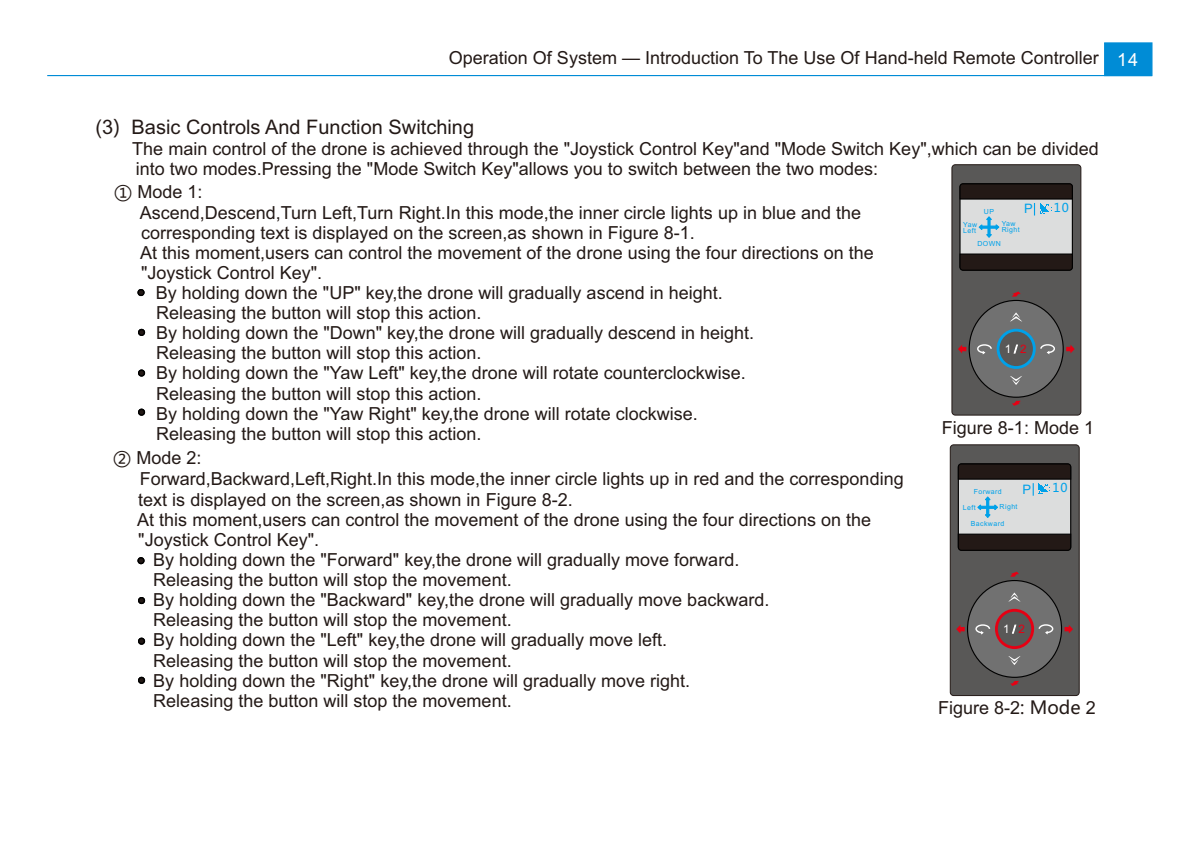
<style>
.page{position:relative;width:1197px;height:845px;background:#fff}
.page>*{position:absolute;margin:0;border:0;box-sizing:border-box;transform-origin:0 0}
.t1{font:20px "Arial";color:#231916}
.t2{font:18px/20.2px "Arial";color:#231916}
.t3{font:18px "Arial";color:#fff}
.t4{font:13px "Arial";color:#00a1e9}
.t5{font:12px "Microsoft Ya Hei";color:#00a1e9}
.t6{font:11.6px "Arial";color:#fff}
.t7{font:7px/6.2px "Arial";letter-spacing:.055em;color:#00a1e9}
.s1{font-family:"Microsoft Ya Hei"}
.s2{font-size:11px}
.s3{color:#e60013}
</style>
<div class="page">
<hr style="left:47px;top:75px;width:1104px;height:1px;background:#008cd6">
<svg style="left:1103px;top:42px;width:49px;height:35px;background:#0d91d8"></svg>
<div style="left:137px;top:557px;width:7px;height:7px;background:#231916;border:1px solid #000;border-radius:50%"></div>
<div style="left:138px;top:597px;width:7px;height:7px;background:#231916;border:1px solid #000;border-radius:50%"></div>
<svg style="left:138px;top:637px;width:7px;height:8px"></svg>
<div style="left:138px;top:677px;width:7px;height:7px;background:#231916;border:1px solid #000;border-radius:50%"></div>
<div style="left:951px;top:164px;width:129px;height:251px;background:#595857;border:1px solid #231916;border-radius:3px"></div>
<div style="left:959px;top:183px;width:113px;height:88px;background:#dcdddd;border:1px solid #000;border-radius:3px"></div>
<div style="left:968px;top:300px;width:95px;height:98px;background:#717171;border:1px solid #000;border-radius:50%"></div>
<div style="left:996px;top:329px;width:39px;height:40px;background:#595857;border:3px solid #00a1e9;border-radius:50%"></div>
<svg style="left:959px;top:253px;width:114px;height:18px;background:#231b18"></svg>
<svg style="left:958px;top:345px;width:8px;height:8px"></svg>
<svg style="left:1012px;top:291px;width:8px;height:5px"></svg>
<svg style="left:1012px;top:401px;width:8px;height:5px"></svg>
<svg style="left:977px;top:344px;width:15px;height:11px"></svg>
<svg style="left:1066px;top:345px;width:8px;height:8px"></svg>
<svg style="left:1040px;top:344px;width:15px;height:11px"></svg>
<svg style="left:1010px;top:376px;width:12px;height:9px"></svg>
<svg style="left:1010px;top:312px;width:12px;height:10px"></svg>
<svg style="left:959px;top:183px;width:114px;height:57px"></svg>
<div style="left:949px;top:444px;width:130px;height:252px;background:#595857;border:1px solid #231916;border-radius:3px"></div>
<div style="left:957px;top:463px;width:114px;height:88px;background:#dcdddd;border:1px solid #000;border-radius:3px"></div>
<div style="left:966px;top:580px;width:95px;height:98px;background:#717171;border:1px solid #000;border-radius:50%"></div>
<div style="left:994px;top:609px;width:39px;height:40px;background:#595857;border:3px solid #e60013;border-radius:50%"></div>
<svg style="left:957px;top:533px;width:114px;height:18px;background:#241c1a"></svg>
<svg style="left:956px;top:625px;width:8px;height:8px"></svg>
<svg style="left:1010px;top:571px;width:8px;height:5px"></svg>
<svg style="left:1010px;top:681px;width:8px;height:5px"></svg>
<svg style="left:975px;top:624px;width:15px;height:11px"></svg>
<svg style="left:1064px;top:625px;width:8px;height:8px"></svg>
<svg style="left:1038px;top:624px;width:15px;height:11px"></svg>
<svg style="left:1008px;top:656px;width:12px;height:9px"></svg>
<svg style="left:1008px;top:592px;width:12px;height:10px"></svg>
<svg style="left:957px;top:463px;width:114px;height:56px"></svg>
<div style="left:137px;top:289px;width:7px;height:7px;background:#231916;border:1px solid #000;border-radius:50%"></div>
<div style="left:138px;top:329px;width:7px;height:7px;background:#231916;border:1px solid #000;border-radius:50%"></div>
<div style="left:138px;top:369px;width:7px;height:7px;background:#231916;border:1px solid #000;border-radius:50%"></div>
<div style="left:138px;top:409px;width:7px;height:7px;background:#231916;border:1px solid #000;border-radius:50%"></div>
<p class="t2" style="left:449px;top:49px;width:651px">Operation Of System — Introduction To The Use Of Hand-held Remote Controller</p>
<p class="t3" style="left:1117px;top:53px;width:23px">14</p>
<p class="t1" style="left:96px;top:119px;width:380px">(3<span class="s1">)</span> Basic Controls And Function Switching</p>
<p class="t2" style="left:132px;top:140px;width:967px">The main control of the drone is achieved through the "Joystick Control Key"and "Mode Switch Key",which can be divided into two modes.Pressing the "Mode Switch Key"allows you to switch between the two modes:</p>
<p class="t2" style="left:114px;top:183px;width:90px"><span class="s1">①</span> Mode 1:</p>
<p class="t2" style="left:140px;top:204px;width:723px">Ascend,Descend,Turn Left,Turn Right.In this mode,the inner circle lights up in blue and the</p>
<p class="t2" style="left:141px;top:224px;width:555px">corresponding text is displayed on the screen,as shown in Figure 8-1.</p>
<p class="t2" style="left:140px;top:244px;width:735px">At this moment,users can control the movement of the drone using the four directions on the</p>
<p class="t2" style="left:141px;top:264px;width:182px">"Joystick Control Key".</p>
<p class="t2" style="left:156px;top:284px;width:568px">By holding down the "UP" key,the drone will gradually ascend in height.</p>
<p class="t2" style="left:156px;top:304px;width:327px">Releasing the button will stop this action.</p>
<p class="t2" style="left:156px;top:324px;width:599px">By holding down the "Down" key,the drone will gradually descend in height.</p>
<p class="t2" style="left:156px;top:344px;width:327px">Releasing the button will stop this action.</p>
<p class="t2" style="left:156px;top:365px;width:591px">By holding down the "Yaw Left" key,the drone will rotate counterclockwise.</p>
<p class="t2" style="left:156px;top:385px;width:327px">Releasing the button will stop this action.</p>
<p class="t2" style="left:156px;top:405px;width:543px">By holding down the "Yaw Right" key,the drone will rotate clockwise.</p>
<p class="t2" style="left:156px;top:425px;width:327px">Releasing the button will stop this action.</p>
<p class="t2" style="left:113px;top:450px;width:90px"><span class="s1">②</span> Mode 2:</p>
<p class="t2" style="left:140px;top:471px;width:765px">Forward,Backward,Left,Right.In this mode,the inner circle lights up in red and the corresponding</p>
<p class="t2" style="left:138px;top:491px;width:436px">text is displayed on the screen,as shown in Figure 8-2.</p>
<p class="t2" style="left:137px;top:511px;width:735px">At this moment,users can control the movement of the drone using the four directions on the</p>
<p class="t2" style="left:138px;top:531px;width:182px">"Joystick Control Key".</p>
<p class="t2" style="left:153px;top:551px;width:587px">By holding down the "Forward" key,the drone will gradually move forward.</p>
<p class="t2" style="left:153px;top:571px;width:360px">Releasing the button will stop the movement.</p>
<p class="t2" style="left:153px;top:591px;width:617px">By holding down the "Backward" key,the drone will gradually move backward.</p>
<p class="t2" style="left:153px;top:611px;width:360px">Releasing the button will stop the movement.</p>
<p class="t2" style="left:153px;top:631px;width:515px">By holding down the "Left" key,the drone will gradually move left.</p>
<p class="t2" style="left:153px;top:652px;width:360px">Releasing the button will stop the movement.</p>
<p class="t2" style="left:153px;top:672px;width:538px">By holding down the "Right" key,the drone will gradually move right.</p>
<p class="t2" style="left:153px;top:692px;width:360px">Releasing the button will stop the movement.</p>
<p class="t4" style="left:1024px;top:204px;width:10px">P</p>
<p class="t5" style="left:1053px;top:202px;width:16px">10</p>
<p class="t7" style="left:983px;top:209px;width:12px">UP</p>
<p class="t7" style="left:977px;top:241px;width:25px">DOWN</p>
<p class="t7" style="left:963px;top:222px;width:15px">Yaw<br>Left</p>
<p class="t7" style="left:1001px;top:221px;width:19px">Yaw<br>Right</p>
<p class="t6" style="left:1004px;top:345px;width:23px">1<span class="s2">/</span><span class="s3">2</span></p>
<p class="t2" style="left:941px;top:419px;width:154px">Figure 8-1: Mode 1</p>
<p class="t4" style="left:1022px;top:484px;width:10px">P</p>
<p class="t5" style="left:1052px;top:483px;width:16px">10</p>
<p class="t7" style="left:973px;top:489px;width:30px">Forward</p>
<p class="t7" style="left:970px;top:521px;width:35px">Backward</p>
<p class="t7" style="left:962px;top:505px;width:14px">Left</p>
<p class="t7" style="left:999px;top:504px;width:19px">Right</p>
<p class="t6" style="left:1002px;top:625px;width:23px">1<span class="s2">/</span><span class="s3">2</span></p>
<p class="t2" style="left:937px;top:699px;width:159px">Figure 8-2<span class="s1">: Mode</span> 2</p>
</div>
